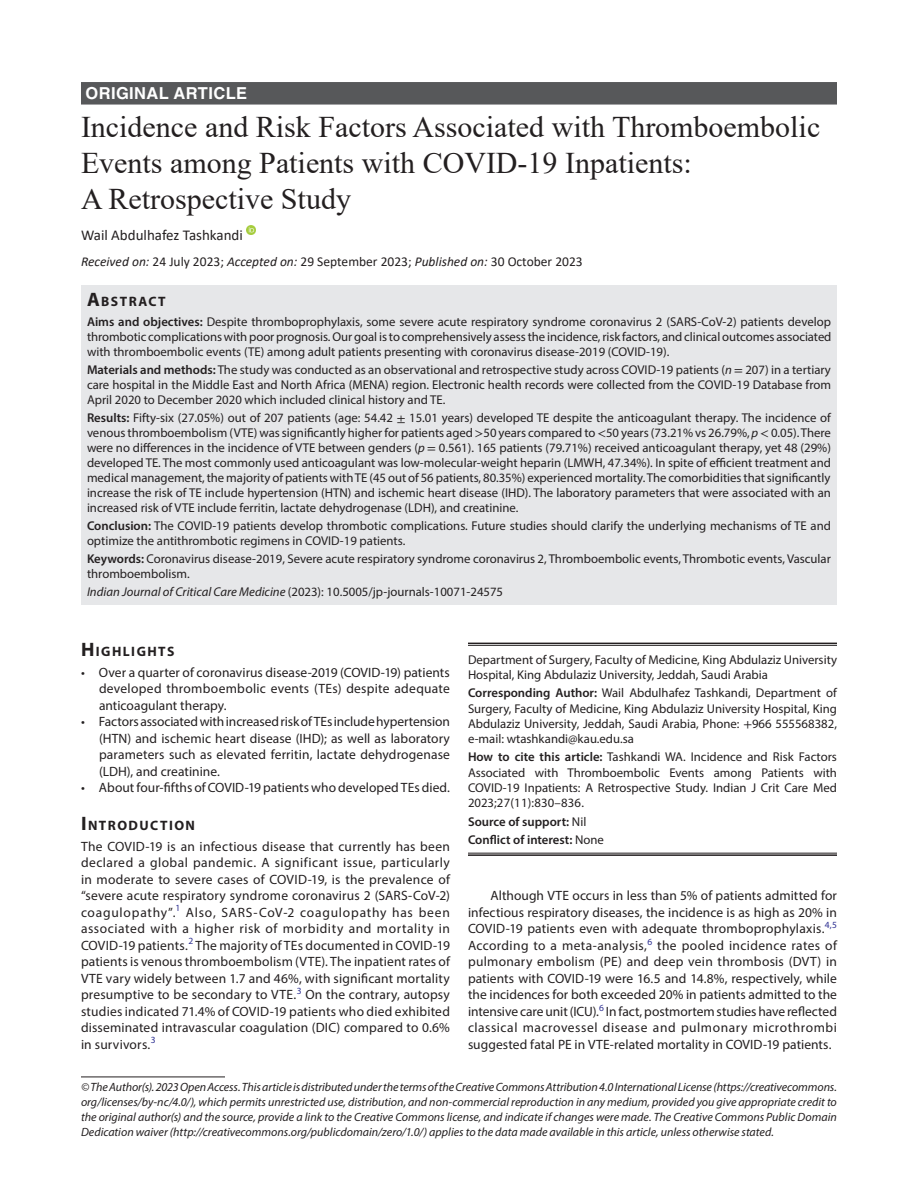
<style>
.page{position:relative;width:918px;height:1188px;background:#fff}
.page>*{position:absolute;margin:0;border:0;box-sizing:border-box;transform-origin:0 0}
.t1{font:30px/36px "Times New Roman";color:#231f20}
.ArticleType{font:700 16.5px "Helvetica LT Std";letter-spacing:.025em;color:#fff}
.AuthorName{font:15px "Calibri";color:#231f20}
.Head-1{font:700 13.65px "Myriad Pro";letter-spacing:.105em;color:#231f20}
.Head-1-first{font:700 13.65px "Myriad Pro";letter-spacing:.105em;color:#231f20}
.AbstractTitle{font:700 13.65px "Myriad Pro";letter-spacing:.105em;color:#231f20}
.Para-NoIndent{font:13.5px/16.5px "Myriad Pro";letter-spacing:.01em;color:#231f20;text-align:justify}
.Para-Indent{font:13.5px/16.5px "Myriad Pro";letter-spacing:.005em;color:#231f20;text-align:justify}
.List-Bullet{font:13.5px/16.5px "Myriad Pro";letter-spacing:.005em;color:#231f20;text-align:justify}
.PAS_History{font:13.5px "Calibri";color:#231f20}
.Abstract-Para-first{font:12.75px/15px "Myriad Pro";color:#231f20;text-align:justify}
.Corresponding_Author{font:12.75px/15.3px "Myriad Pro";color:#231f20;text-align:justify}
.How_to_Cite{font:12.75px/15.3px "Myriad Pro";color:#231f20;text-align:justify}
.Keywords{font:12.75px/15px "Myriad Pro";color:#231f20}
.Affiliation-first{font:12.75px/15.3px "Myriad Pro";color:#231f20}
.JT_DOI{font:12.75px "Myriad Pro";color:#231f20}
.COI{font:600 12.75px "Myriad Pro";color:#231f20}
.Source{font:600 12.75px "Myriad Pro";color:#231f20}
.FootNote{font:italic 12px/15px "Myriad Pro";color:#231f20;text-align:justify}
.s1{font-style:italic}
.s2{font-size:19.5px}
.s3{font-weight:600}
.s4{font-family:"STIX General"}
.s5{font-weight:400}
</style>
<div class="page">
<div style="left:81px;top:82px;width:756px;height:23px;background:#57585a"></div>
<div style="left:81px;top:286px;width:756px;height:25px;background:#e6e7e9"></div>
<div style="left:81px;top:310px;width:756px;height:55px;background:#e6e7e9"></div>
<div style="left:81px;top:358px;width:756px;height:55px;background:#e6e7e9"></div>
<div style="left:81px;top:406px;width:756px;height:115px;background:#e6e7e9"></div>
<div style="left:81px;top:514px;width:756px;height:40px;background:#e6e7e9"></div>
<div style="left:81px;top:547px;width:756px;height:40px;background:#e6e7e9"></div>
<div style="left:81px;top:580px;width:756px;height:25px;background:#e6e7e9"></div>
<svg style="left:246px;top:225px;width:9px;height:9px"></svg>
<hr style="left:81px;top:1077px;width:144px;height:1px;background:#231f20">
<hr style="left:468px;top:643px;width:369px;height:1px;background:#231f20">
<hr style="left:468px;top:645px;width:369px;height:1px;background:#231f20">
<hr style="left:468px;top:853px;width:369px;height:1px;background:#231f20">
<hr style="left:468px;top:854px;width:369px;height:2px;background:#231f20">
<p class="ArticleType" style="left:86px;top:83px;width:163px">ORIGINAL ARTICLE</p>
<p class="t1" style="left:81px;top:108px;width:741px">Incidence and Risk Factors Associated with Thromboembolic<br>Events among Patients with COVID-19 Inpatients:<br>A Retrospective Study</p>
<p class="AuthorName" style="left:81px;top:225px;width:163px">Wail Abdulhafez Tashkandi</p>
<p class="PAS_History" style="left:81px;top:252px;width:503px"><span class="s1">Received on:</span> 24 July 2023; <span class="s1">Accepted on:</span> 29 September 2023; <span class="s1">Published on:</span> 30 October 2023</p>
<p class="AbstractTitle" style="left:87px;top:293px;width:80px"><span class="s2">A</span>BSTRACT</p>
<p class="Abstract-Para-first" style="left:87px;top:314px;width:746px"><span class="s3">Aims and objectives:</span> Despite thromboprophylaxis, some severe acute respiratory syndrome coronavirus 2 (SARS-CoV-2) patients develop thrombotic complications with poor prognosis. Our goal is to comprehensively assess the incidence, risk factors, and clinical outcomes associated with thromboembolic events (TE) among adult patients presenting with coronavirus disease-2019 (COVID-19).</p>
<p class="Abstract-Para-first" style="left:87px;top:362px;width:746px"><span class="s3">Materials and methods:</span> The study was conducted as an observational and retrospective study across COVID-19 patients (<span class="s1">n</span> <span class="s4">=</span> 207) in a tertiary care hospital in the Middle East and North Africa (MENA) region. Electronic health records were collected from the COVID-19 Database from April 2020 to December 2020 which included clinical history and TE.</p>
<p class="Abstract-Para-first" style="left:87px;top:410px;width:746px"><span class="s3">Results:</span> Fifty-six (27.05%) out of 207 patients (age: 54.42 <span class="s4">±</span> 15.01 years) developed TE despite the anticoagulant therapy. The incidence of venous thromboembolism (VTE) was significantly higher for patients aged <span class="s4">&gt;</span>50 years compared to <span class="s4">&lt;</span>50 years (73.21% vs 26.79%, <span class="s1">p</span> <span class="s4">&lt;</span> 0.05). There were no differences in the incidence of VTE between genders (<span class="s1">p</span> <span class="s4">=</span> 0.561). 165 patients (79.71%) received anticoagulant therapy, yet 48 (29%) developed TE. The most commonly used anticoagulant was low-molecular-weight heparin (LMWH, 47.34%). In spite of efficient treatment and medical management, the majority of patients with TE (45 out of 56 patients, 80.35%) experienced mortality. The comorbidities that significantly increase the risk of TE include hypertension (HTN) and ischemic heart disease (IHD). The laboratory parameters that were associated with an increased risk of VTE include ferritin, lactate dehydrogenase (LDH), and creatinine.</p>
<p class="Abstract-Para-first" style="left:87px;top:518px;width:746px"><span class="s3">Conclusion:</span> The COVID-19 patients develop thrombotic complications. Future studies should clarify the underlying mechanisms of TE and optimize the antithrombotic regimens in COVID-19 patients.</p>
<p class="Keywords" style="left:87px;top:551px;width:745px"><span class="s3">Keywords:</span> Coronavirus disease-2019, Severe acute respiratory syndrome coronavirus 2, Thromboembolic events, Thrombotic events, Vascular thromboembolism.</p>
<p class="JT_DOI" style="left:87px;top:584px;width:418px"><span class="s1">Indian Journal of Critical Care Medicine</span> (2023): 10.5005/jp-journals-10071-24575</p>
<p class="Head-1-first" style="left:81px;top:642px;width:95px"><span class="s2">H</span>IGHLIGHTS</p>
<p class="List-Bullet" style="left:99px;top:664px;width:353px;text-indent:-18px">• Over a quarter of coronavirus disease-2019 (COVID-19) patients developed thromboembolic events (TEs) despite adequate anticoagulant therapy.</p>
<p class="List-Bullet" style="left:99px;top:713px;width:353px;text-indent:-18px">• Factors associated with increased risk of TEs include hypertension (HTN) and ischemic heart disease (IHD); as well as laboratory parameters such as elevated ferritin, lactate dehydrogenase (LDH), and creatinine.</p>
<p class="List-Bullet" style="left:81px;top:779px;width:371px">• About four-fifths of COVID-19 patients who developed TEs died.</p>
<p class="Head-1" style="left:81px;top:816px;width:116px"><span class="s2">I</span> NTRODUCTION</p>
<p class="Para-NoIndent" style="left:81px;top:838px;width:371px">The COVID-19 is an infectious disease that currently has been declared a global pandemic. A significant issue, particularly in moderate to severe cases of COVID-19, is the prevalence of “severe acute respiratory syndrome coronavirus 2 (SARS-CoV-2) coagulopathy”.<sup>1</sup> Also, SARS-CoV-2 coagulopathy has been associated with a higher risk of morbidity and mortality in COVID-19 patients.<sup>2</sup> The majority of TEs documented in COVID-19 patients is venous thromboembolism (VTE). The inpatient rates of VTE vary widely between 1.7 and 46%, with significant mortality presumptive to be secondary to VTE.<sup>3</sup> On the contrary, autopsy studies indicated 71.4% of COVID-19 patients who died exhibited disseminated intravascular coagulation (DIC) compared to 0.6% in survivors.<sup>3</sup></p>
<p class="Affiliation-first" style="left:468px;top:651px;width:371px">Department of Surgery, Faculty of Medicine, King Abdulaziz University<br>Hospital, King Abdulaziz University, Jeddah, Saudi Arabia</p>
<p class="Corresponding_Author" style="left:468px;top:685px;width:371px"><span class="s3">Corresponding Author:</span> Wail Abdulhafez Tashkandi, Department of Surgery, Faculty of Medicine, King Abdulaziz University Hospital, King Abdulaziz University, Jeddah, Saudi Arabia, Phone: <span class="s4">+</span>966 555568382, e-mail: wtashkandi@kau.edu.sa</p>
<p class="How_to_Cite" style="left:468px;top:749px;width:371px"><span class="s3">How to cite this article:</span> Tashkandi WA. Incidence and Risk Factors Associated with Thromboembolic Events among Patients with COVID-19 Inpatients: A Retrospective Study. Indian J Crit Care Med 2023;27(11):830–836.</p>
<p class="Source" style="left:468px;top:813px;width:120px">Source of support: <span class="s5">Nil</span></p>
<p class="COI" style="left:468px;top:832px;width:137px">Conflict of interest: <span class="s5">None</span></p>
<p class="Para-Indent" style="left:468px;top:887px;width:371px;text-indent:22px">Although VTE occurs in less than 5% of patients admitted for infectious respiratory diseases, the incidence is as high as 20% in COVID-19 patients even with adequate thromboprophylaxis.<sup>4,5<br></sup>According to a meta-analysis,<sup>6</sup> the pooled incidence rates of pulmonary embolism (PE) and deep vein thrombosis (DVT) in patients with COVID-19 were 16.5 and 14.8%, respectively, while the incidences for both exceeded 20% in patients admitted to the intensive care unit (ICU).<sup>6</sup> In fact, postmortem studies have reflected classical macrovessel disease and pulmonary microthrombi suggested fatal PE in VTE-related mortality in COVID-19 patients.</p>
<p class="FootNote" style="left:81px;top:1079px;width:758px">© The Author(s). 2023 Open Access. This article is distributed under the terms of the Creative Commons Attribution 4.0 International License (https://creativecommons. org/licenses/by-nc/4.0/), which permits unrestricted use, distribution, and non-commercial reproduction in any medium, provided you give appropriate credit to the original author(s) and the source, provide a link to the Creative Commons license, and indicate if changes were made. The Creative Commons Public Domain Dedication waiver (http://creativecommons.org/publicdomain/zero/1.0/) applies to the data made available in this article, unless otherwise stated.</p>
</div>
